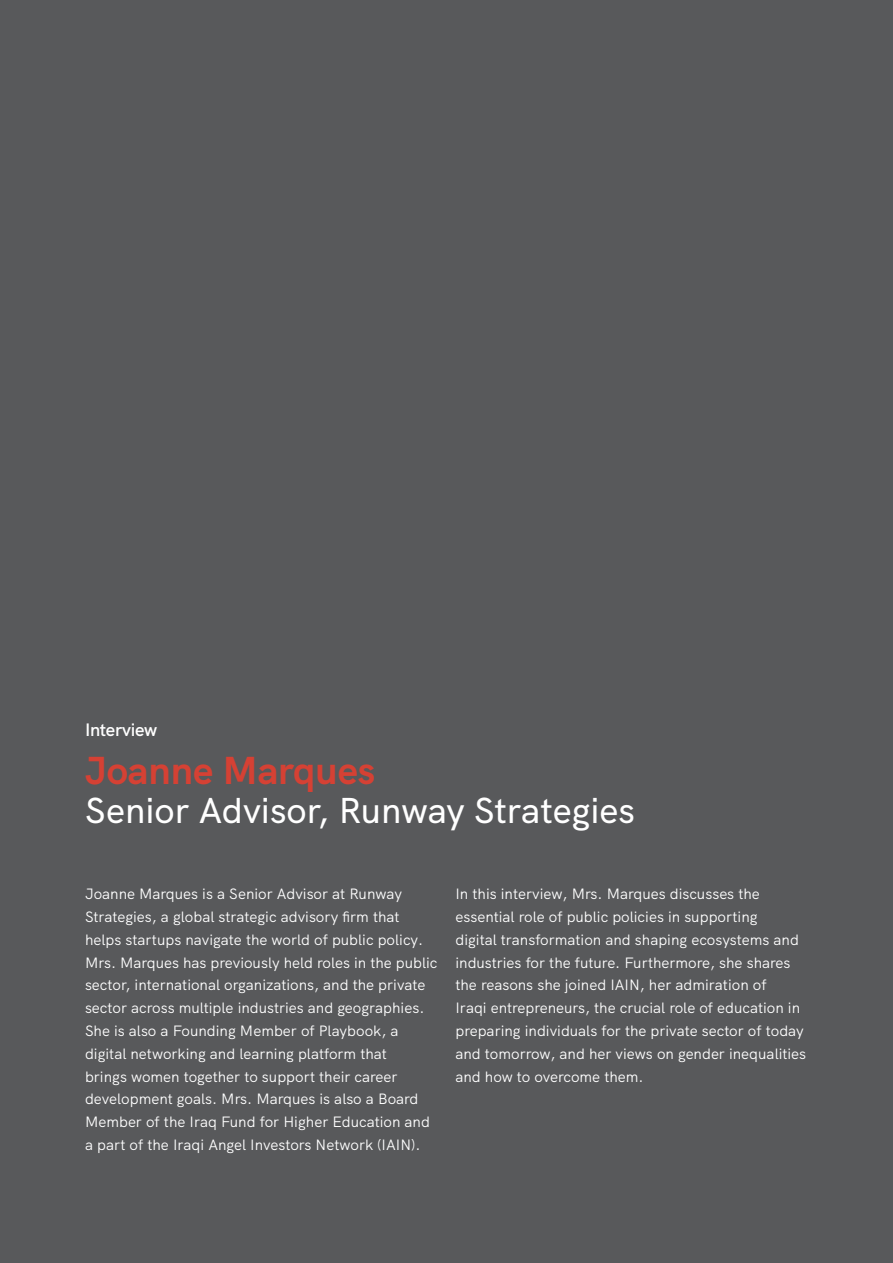
<style>
.page{position:relative;width:893px;height:1263px;background:#58595b}
.page>*{position:absolute;margin:0;border:0;box-sizing:border-box;transform-origin:0 0}
.t1{font:700 39px "HK Grotesk";color:#d54134}
.t2{font:500 36px "HK Grotesk";color:#fff}
.t3{font:600 18px "HK Grotesk";letter-spacing:-.02em;color:#fff}
.t4{font:15px/22.8px "HK Grotesk";color:#fff}
</style>
<div class="page">
<p class="t3" style="left:85px;top:715px;width:74px">Interview</p>
<h1 class="t1" style="left:85px;top:740px;width:292px">Joanne Marques</h1>
<h2 class="t2" style="left:85px;top:783px;width:552px">Senior Advisor, Runway Strategies</h2>
<p class="t4" style="left:85px;top:881px;width:354px">Joanne Marques is a Senior Advisor at Runway Strategies, a global strategic advisory firm that helps startups navigate the world of public policy.<br>Mrs. Marques has previously held roles in the public sector, international organizations, and the private sector across multiple industries and geographies.<br>She is also a Founding Member of Playbook, a digital networking and learning platform that<br>brings women together to support their career development goals. Mrs. Marques is also a Board Member of the Iraq Fund for Higher Education and a part of the Iraqi Angel Investors Network (IAIN).</p>
<p class="t4" style="left:455px;top:881px;width:352px">In this interview, Mrs. Marques discusses the essential role of public policies in supporting<br>digital transformation and shaping ecosystems and industries for the future. Furthermore, she shares the reasons she joined IAIN, her admiration of<br>Iraqi entrepreneurs, the crucial role of education in preparing individuals for the private sector of today and tomorrow, and her views on gender inequalities and how to overcome them.</p>
</div>
